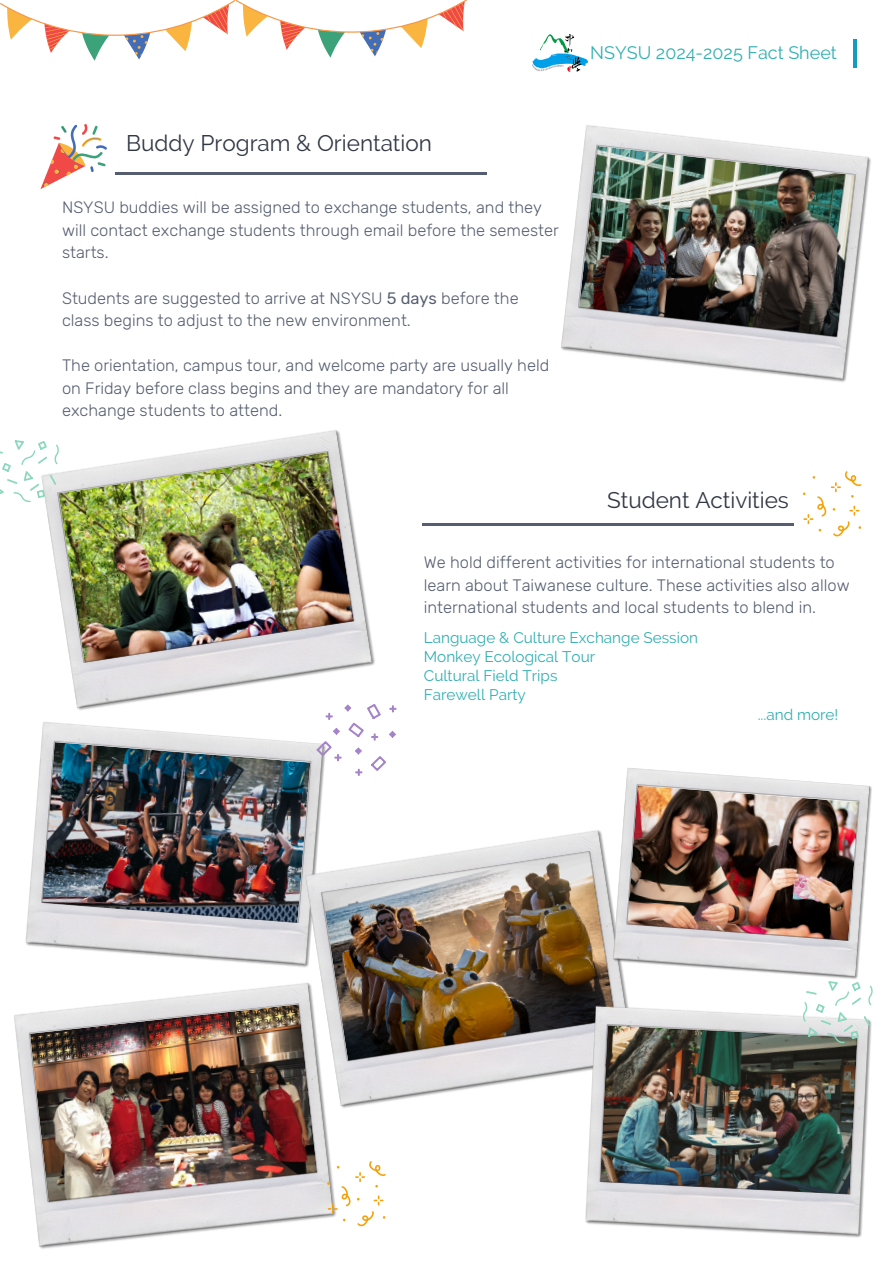
<style>
.page{position:relative;width:894px;height:1264px;background:#fff}
.page>*{position:absolute;margin:0;border:0;box-sizing:border-box;transform-origin:0 0}
.t1{font:22.5px "Raleway";color:#313844}
.t2{font:18px "Raleway";color:#32afb2}
.t3{font:300 16.5px/22.5px "Rubik";color:#555e70}
.t4{font:15.3px "Raleway";color:#32afb2}
.s1{font-weight:400}
</style>
<div class="page">
<hr style="left:853px;top:39px;width:3px;height:29px;background:#139cc0">
<img style="left:532px;top:35px;width:55px;height:37px">
<hr style="left:116px;top:173px;width:370px;height:1px;background:#555e70">
<svg style="left:40px;top:124px;width:67px;height:65px"></svg>
<svg style="left:803px;top:471px;width:58px;height:65px"></svg>
<img style="left:45px;top:430px;width:330px;height:280px">
<img style="left:561px;top:125px;width:310px;height:257px">
<img style="left:25px;top:722px;width:299px;height:245px">
<img style="left:304px;top:828px;width:324px;height:280px">
<img style="left:612px;top:768px;width:260px;height:213px">
<img style="left:14px;top:981px;width:324px;height:268px">
<img style="left:584px;top:1004px;width:287px;height:234px">
<svg style="left:316px;top:704px;width:80px;height:72px"></svg>
<svg style="left:802px;top:981px;width:70px;height:62px"></svg>
<svg style="left:327px;top:1160px;width:58px;height:66px"></svg>
<svg style="left:0;top:440px;width:59px;height:62px"></svg>
<hr style="left:422px;top:524px;width:371px;height:1px;background:#555e70">
<svg style="left:0;top:0;width:468px;height:61px"></svg>
<p class="t1" style="left:126px;top:130px;width:307px">Buddy Program &amp; Orientation</p>
<p class="t3" style="left:62px;top:196px;width:498px">NSYSU buddies will be assigned to exchange students, and they will contact exchange students through email before the semester starts.</p>
<p class="t3" style="left:62px;top:286px;width:458px">Students are suggested to arrive at NSYSU <span class="s1">5 days</span> before the class begins to adjust to the new environment.</p>
<p class="t3" style="left:62px;top:354px;width:488px">The orientation, campus tour, and welcome party are usually held on Friday before class begins and they are mandatory for all exchange students to attend.</p>
<p class="t2" style="left:590px;top:42px;width:248px">NSYSU 2024-2025 Fact Sheet</p>
<p class="t1" style="left:607px;top:487px;width:183px">Student Activities</p>
<h1 class="t3" style="left:423px;top:551px;width:427px">We hold different activities for international students to learn about Taiwanese culture. These activities also allow international students and local students to blend in.</h1>
<h2 class="t4" style="left:423px;top:628px;width:276px">Language &amp; Culture Exchange Session</h2>
<p class="t4" style="left:423px;top:647px;width:173px">Monkey Ecological Tour</p>
<p class="t4" style="left:423px;top:667px;width:135px">Cultural Field Trips</p>
<p class="t4" style="left:423px;top:686px;width:103px">Farewell Party</p>
<p class="t4" style="left:757px;top:705px;width:82px">...and more!</p>
</div>
